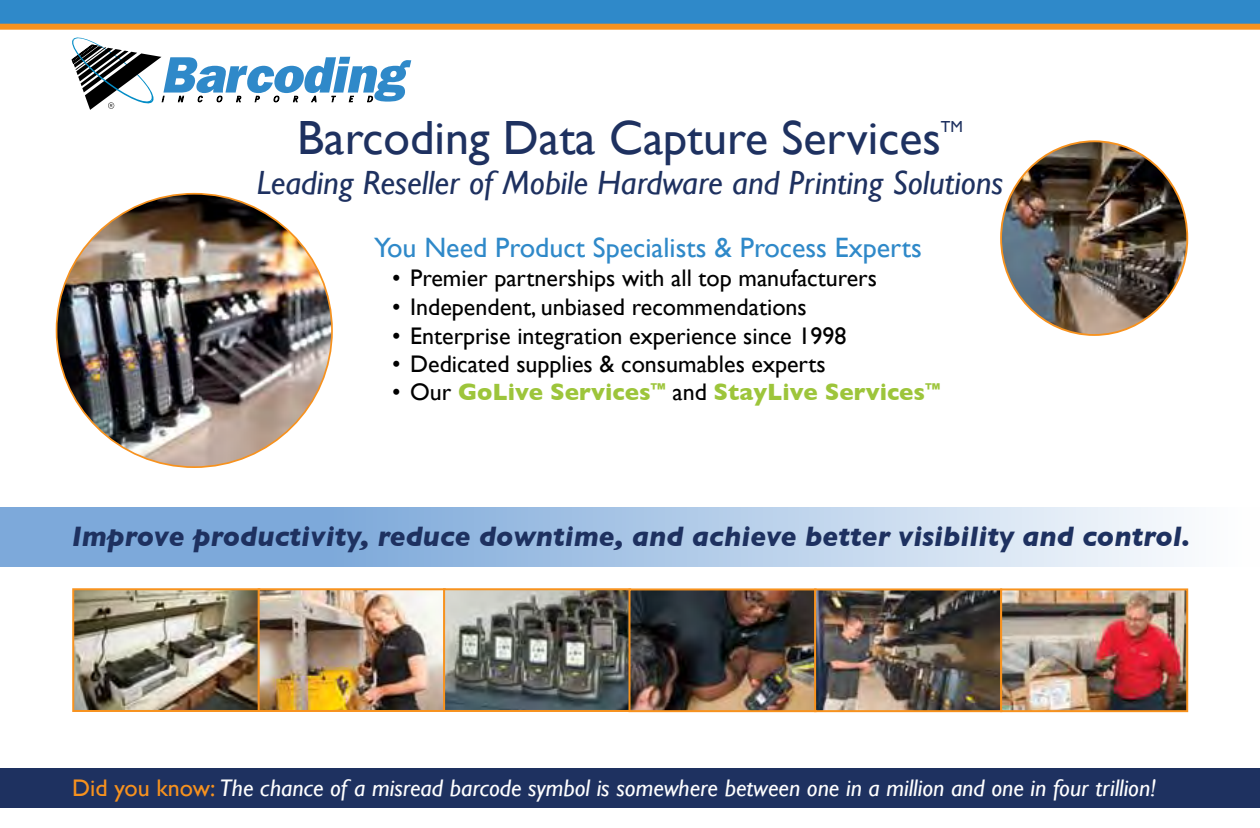
<style>
.page{position:relative;width:1260px;height:828px;background:#fff}
.page>*{position:absolute;margin:0;border:0;box-sizing:border-box;transform-origin:0 0}
.t1{font:48px "Gill Sans";color:#1e3160}
.t2{font:italic 33.6px "Gill Sans";color:#1e3160}
.t3{font:italic 700 28.8px "Gill Sans";color:#1e3160}
.t4{font:28px "Gill Sans";color:#2f89c9}
.t5{font:24px "Gill Sans";color:#000}
.t6{font:italic 24px "Gill Sans";color:#fff}
.t7{font:700 24px "Gill Sans";color:#9dc53b}
.t8{font:16px "Gill Sans";color:#1e3160}
.s1{font-weight:400;color:#000}
.s2{font-style:normal;color:#f7921e}
</style>
<div class="page">
<div style="left:0;top:768px;width:1260px;height:39px;background:#1e3160"></div>
<svg style="left:0;top:507px;width:1177px;height:59px;background:#a8c5e6"></svg>
<img style="left:57px;top:194px;width:275px;height:273px">
<img style="left:1001px;top:141px;width:186px;height:194px">
<img style="left:75px;top:591px;width:1110px;height:118px">
<div style="left:72px;top:588px;width:188px;height:124px;border:2px solid #f7921e"></div>
<div style="left:258px;top:588px;width:188px;height:124px;border:2px solid #f7921e"></div>
<div style="left:443px;top:588px;width:188px;height:124px;border:2px solid #f7921e"></div>
<div style="left:629px;top:588px;width:188px;height:124px;border:2px solid #f7921e"></div>
<div style="left:814px;top:588px;width:188px;height:124px;border:2px solid #f7921e"></div>
<div style="left:1000px;top:588px;width:188px;height:124px;border:2px solid #f7921e"></div>
<div style="left:0;top:0;width:1260px;height:24px;background:#2f89c9"></div>
<div style="left:0;top:24px;width:1260px;height:6px;background:#f7921e"></div>
<svg style="left:71px;top:37px;width:340px;height:73px"></svg>
<h1 class="t1" style="left:297px;top:109px;width:645px">Barcoding Data Capture Services</h1>
<p class="t8" style="left:941px;top:117px;width:24px">TM</p>
<h2 class="t2" style="left:257px;top:164px;width:748px">Leading Reseller of Mobile Hardware and Printing Solutions</h2>
<p class="t4" style="left:374px;top:231px;width:549px">You Need Product Specialists &amp; Process Experts</p>
<p class="t5" style="left:392px;top:264px;width:486px">• Premier partnerships with all top manufacturers</p>
<p class="t5" style="left:392px;top:293px;width:416px">• Independent, unbiased recommendations</p>
<p class="t5" style="left:392px;top:321px;width:456px">• Enterprise integration experience since 1998</p>
<p class="t5" style="left:392px;top:350px;width:435px">• Dedicated supplies &amp; consumables experts</p>
<p class="t7" style="left:392px;top:378px;width:550px"><span class="s1">• Our</span> GoLive Services<sup>™</sup> <span class="s1">and</span> StayLive Services<sup>™</sup></p>
<p class="t3" style="left:72px;top:519px;width:1120px">Improve productivity, reduce downtime, and achieve better visibility and control.</p>
<p class="t6" style="left:72px;top:774px;width:1086px"><span class="s2">Did you know:</span> The chance of a misread barcode symbol is somewhere between one in a million and one in four trillion!</p>
</div>
